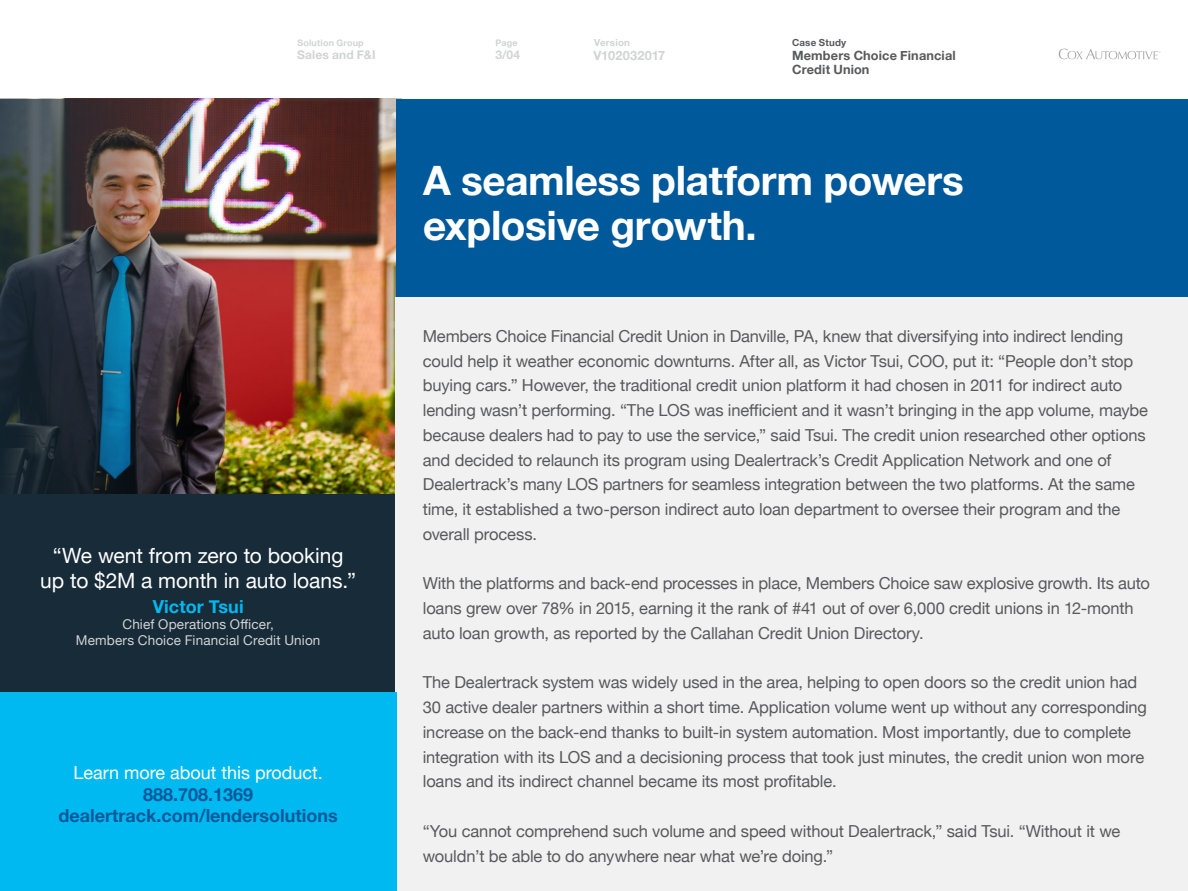
<style>
.page{position:relative;width:1188px;height:891px;background:#fff}
.page>*{position:absolute;margin:0;border:0;box-sizing:border-box;transform-origin:0 0}
.t1{font:700 40.5px/45px "Helvetica Neue";letter-spacing:-.01em;color:#fff}
.t2{font:21px/25.2px "Helvetica Neue";letter-spacing:-.005em;color:#fff;text-align:center}
.t3{font:700 18px/21.6px "Helvetica Neue";color:#00599a;text-align:center}
.t4{font:18px "Helvetica Neue";color:#fff}
.t5{font:700 18px "Helvetica Neue";letter-spacing:.005em;color:#00b9f1}
.t6{font:16.5px/24.8px "Helvetica Neue";letter-spacing:-.01em;color:#58595b}
.t7{font:13.5px/16.2px "Helvetica Neue";letter-spacing:.01em;color:#d1d3d4;text-align:center}
.t8{font:700 12.75px/14.2px "Helvetica Neue";letter-spacing:.01em;color:#58595b}
.t9{font:700 12.75px "Helvetica Neue";letter-spacing:.01em;color:#d1d3d4}
.t10{font:700 12px "Helvetica Neue";letter-spacing:.015em;color:#d1d3d4}
.t11{font:700 9.75px "Helvetica Neue";letter-spacing:.02em;color:#58595b}
.t12{font:700 9.75px "Helvetica Neue";letter-spacing:.02em;color:#d1d3d4}
.t13{font:700 9px "Helvetica Neue";letter-spacing:.02em;color:#d1d3d4}
</style>
<div class="page">
<img style="left:315px;top:99px;width:81px;height:396px">
<img style="left:0;top:99px;width:315px;height:396px">
<div style="left:0;top:495px;width:396px;height:198px;background:#172b38"></div>
<div style="left:396px;top:297px;width:792px;height:594px;background:#f1f1f2"></div>
<div style="left:396px;top:99px;width:792px;height:198px;background:#00599a"></div>
<div style="left:0;top:693px;width:396px;height:198px;background:#00b9f1"></div>
<svg style="left:1059px;top:49px;width:101px;height:10px"></svg>
<p class="t13" style="left:297px;top:36px;width:68px">Solution Group</p>
<p class="t10" style="left:297px;top:46px;width:80px">Sales and F&amp;I</p>
<p class="t2" style="left:40px;top:544px;width:317px">“We went from zero to booking up to $2M a month in auto loans.”</p>
<p class="t5" style="left:153px;top:592px;width:93px">Victor Tsui</p>
<p class="t7" style="left:76px;top:617px;width:246px">Chief Operations Officer,<br>Members Choice Financial Credit Union</p>
<p class="t4" style="left:73px;top:760px;width:251px">Learn more about this product.</p>
<p class="t3" style="left:58px;top:784px;width:281px">888.708.1369 dealertrack.com/lendersolutions</p>
<p class="t13" style="left:495px;top:36px;width:24px">Page</p>
<p class="t10" style="left:495px;top:46px;width:26px">3/04</p>
<p class="t12" style="left:594px;top:35px;width:37px">Version</p>
<p class="t9" style="left:593px;top:45px;width:73px">V102032017</p>
<p class="t11" style="left:792px;top:35px;width:56px">Case Study</p>
<p class="t8" style="left:792px;top:49px;width:165px">Members Choice Financial<br>Credit Union</p>
<h1 class="t1" style="left:423px;top:159px;width:543px">A seamless platform powers explosive growth.</h1>
<p class="t6" style="left:423px;top:325px;width:727px">Members Choice Financial Credit Union in Danville, PA, knew that diversifying into indirect lending could help it weather economic downturns. After all, as Victor Tsui, COO, put it: “People don’t stop buying cars.” However, the traditional credit union platform it had chosen in 2011 for indirect auto lending wasn’t performing. “The LOS was inefficient and it wasn’t bringing in the app volume, maybe because dealers had to pay to use the service,” said Tsui. The credit union researched other options and decided to relaunch its program using Dealertrack’s Credit Application Network and one of Dealertrack’s many LOS partners for seamless integration between the two platforms. At the same time, it established a two-person indirect auto loan department to oversee their program and the overall process.</p>
<p class="t6" style="left:423px;top:572px;width:729px">With the platforms and back-end processes in place, Members Choice saw explosive growth. Its auto loans grew over 78% in 2015, earning it the rank of #41 out of over 6,000 credit unions in 12-month auto loan growth, as reported by the Callahan Credit Union Directory.</p>
<p class="t6" style="left:423px;top:671px;width:726px">The Dealertrack system was widely used in the area, helping to open doors so the credit union had 30 active dealer partners within a short time. Application volume went up without any corresponding increase on the back-end thanks to built-in system automation. Most importantly, due to complete integration with its LOS and a decisioning process that took just minutes, the credit union won more loans and its indirect channel became its most profitable.</p>
<p class="t6" style="left:423px;top:820px;width:699px">“You cannot comprehend such volume and speed without Dealertrack,” said Tsui. “Without it we wouldn’t be able to do anywhere near what we’re doing.”</p>
</div>
